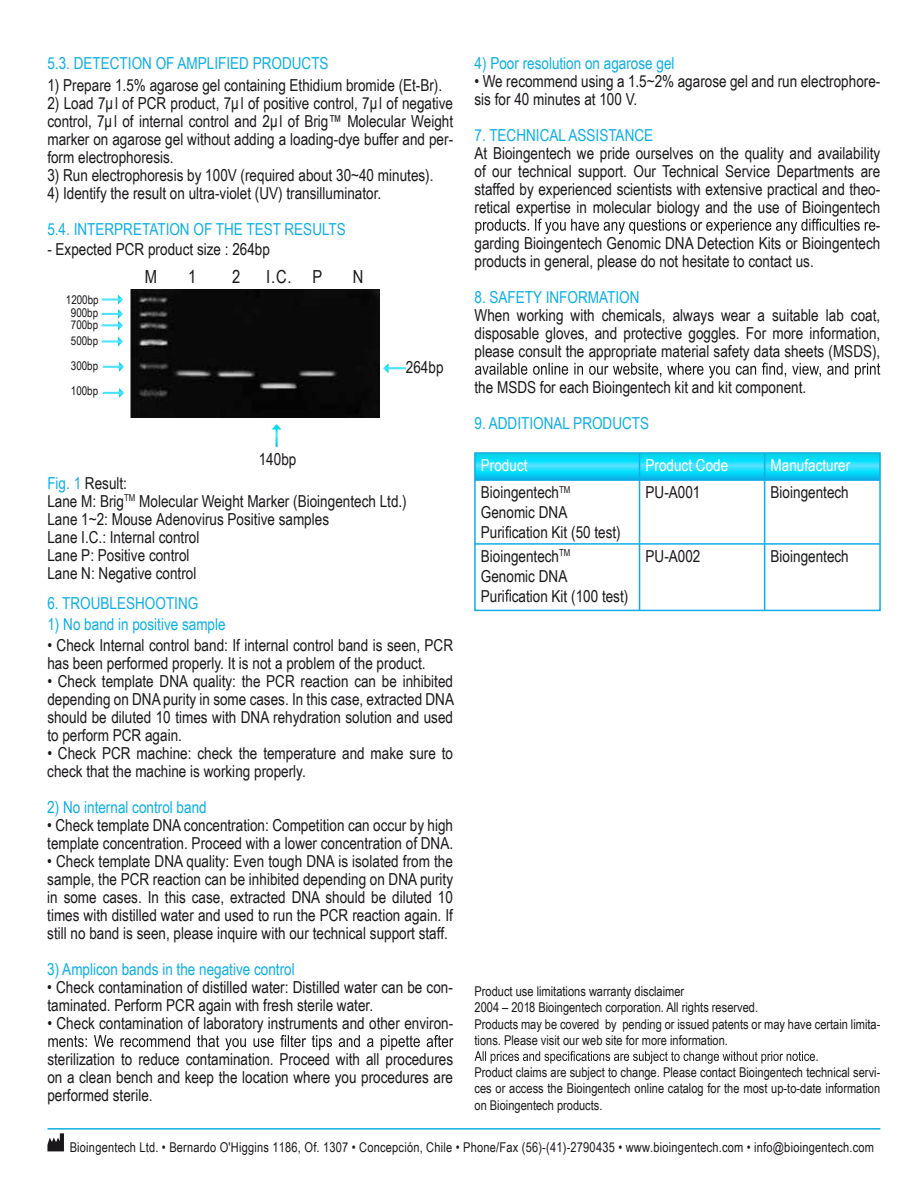
<style>
.page{position:relative;width:918px;height:1188px;background:#fff}
.page>*{position:absolute;margin:0;border:0;box-sizing:border-box;transform-origin:0 0}
.t1{font:18px "Arial Narrow";color:#1a171a}
.t2{font:16.5px/18px "Arial Narrow";color:#1a171a}
.t3{font:16.5px "Arial Narrow";color:#0caee5}
.t4{font:16.5px "Arial Narrow";color:#fff}
.t5{font:13.5px/16.2px "Arial Narrow";color:#1a171a}
.t6{font:12px/24.8px "Arial Narrow";color:#1a171b}
.s1{color:#0caee5}
</style>
<div class="page">
<svg style="left:48px;top:1035px;width:406px;height:15px"></svg>
<hr style="left:47px;top:1128px;width:833px;height:2px;background:#0caee5">
<svg style="left:383px;top:363px;width:23px;height:10px"></svg>
<svg style="left:272px;top:424px;width:10px;height:23px"></svg>
<svg style="left:47px;top:1133px;width:17px;height:18px"></svg>
<svg style="left:475px;top:219px;width:400px;height:15px"></svg>
<svg style="left:475px;top:363px;width:405px;height:15px"></svg>
<svg style="left:477px;top:455px;width:401px;height:25px;background:#17d6f7"></svg>
<hr style="left:639px;top:453px;width:1px;height:157px;background:#0caee5">
<hr style="left:764px;top:453px;width:1px;height:157px;background:#0caee5">
<hr style="left:475px;top:480px;width:405px;height:1px;background:#0caee5">
<hr style="left:475px;top:543px;width:405px;height:2px;background:#0caee5">
<svg style="left:505px;top:526px;width:6px;height:12px"></svg>
<svg style="left:505px;top:590px;width:6px;height:12px"></svg>
<svg style="left:475px;top:1051px;width:343px;height:13px"></svg>
<svg style="left:103px;top:362px;width:21px;height:10px"></svg>
<svg style="left:103px;top:388px;width:21px;height:10px"></svg>
<svg style="left:102px;top:337px;width:21px;height:9px"></svg>
<svg style="left:102px;top:295px;width:21px;height:35px"></svg>
<div style="left:474px;top:452px;width:407px;height:159px;border:2px solid #0caee5"></div>
<img style="left:130px;top:289px;width:249px;height:129px">
<p class="t3" style="left:47px;top:51px;width:283px">5.3. DETECTION OF AMPLIFIED PRODUCTS</p>
<p class="t2" style="left:47px;top:76px;width:396px">1) Prepare 1.5% agarose gel containing Ethidium bromide (Et-Br).</p>
<p class="t2" style="left:47px;top:94px;width:407px;text-align:justify">2) Load 7μ l of PCR product, 7μ l of positive control, 7μ l of negative control, 7μ l of internal control and 2μ l of Brig™ Molecular Weight marker on agarose gel without adding a loading-dye buffer and per&shy;form electrophoresis.</p>
<p class="t2" style="left:47px;top:166px;width:388px">3) Run electrophoresis by 100V (required about 30~40 minutes).</p>
<p class="t2" style="left:47px;top:184px;width:335px">4) Identify the result on ultra-violet (UV) transilluminator.</p>
<p class="t3" style="left:47px;top:217px;width:300px">5.4. INTERPRETATION OF THE TEST RESULTS</p>
<p class="t2" style="left:47px;top:240px;width:224px">- Expected PCR product size : 264bp</p>
<p class="t6" style="left:66px;top:287px;width:34px">1200bp</p>
<p class="t6" style="left:71px;top:300px;width:29px">900bp</p>
<p class="t6" style="left:71px;top:312px;width:29px">700bp</p>
<p class="t6" style="left:71px;top:328px;width:29px">500bp</p>
<p class="t6" style="left:71px;top:353px;width:29px">300bp<br>100bp</p>
<p class="t1" style="left:145px;top:263px;width:14px">M</p>
<p class="t1" style="left:188px;top:263px;width:10px">1</p>
<p class="t1" style="left:232px;top:263px;width:10px">2</p>
<p class="t1" style="left:266px;top:263px;width:58px">I.C. P</p>
<p class="t1" style="left:353px;top:263px;width:12px">N</p>
<p class="t2" style="left:259px;top:449px;width:39px">140bp</p>
<p class="t2" style="left:406px;top:358px;width:39px">264bp</p>
<p class="t2" style="left:47px;top:474px;width:361px"><span class="s1">Fig. 1</span> Result:<br>Lane M: Brig<sup>TM</sup> Molecular Weight Marker (Bioingentech Ltd.)<br>Lane 1~2: Mouse Adenovirus Positive samples<br>Lane I.C.: Internal control<br>Lane P: Positive control<br>Lane N: Negative control</p>
<p class="t3" style="left:47px;top:591px;width:152px">6. TROUBLESHOOTING</p>
<p class="t3" style="left:47px;top:612px;width:180px">1) No band in positive sample</p>
<p class="t2" style="left:47px;top:636px;width:407px">• Check Internal control band: If internal control band is seen, PCR has been performed properly. It is not a problem of the product.</p>
<p class="t2" style="left:47px;top:672px;width:408px;text-align:justify">• Check template DNA quality: the PCR reaction can be inhibited depending on DNA purity in some cases. In this case, extracted DNA should be diluted 10 times with DNA rehydration solution and used to perform PCR again.</p>
<p class="t2" style="left:47px;top:744px;width:407px">• Check PCR machine: check the temperature and make sure to check that the machine is working properly.</p>
<p class="t3" style="left:47px;top:795px;width:161px">2) No internal control band</p>
<p class="t2" style="left:47px;top:816px;width:407px">• Check template DNA concentration: Competition can occur by high template concentration. Proceed with a lower concentration of DNA.</p>
<p class="t2" style="left:47px;top:852px;width:407px;text-align:justify">• Check template DNA quality: Even tough DNA is isolated from the sample, the PCR reaction can be inhibited depending on DNA purity in some cases. In this case, extracted DNA should be diluted 10 times with distilled water and used to run the PCR reaction again. If still no band is seen, please inquire with our technical support staff.</p>
<p class="t3" style="left:47px;top:957px;width:249px">3) Amplicon bands in the negative control</p>
<p class="t2" style="left:47px;top:978px;width:407px">• Check contamination of distilled water: Distilled water can be con&shy;taminated. Perform PCR again with fresh sterile water.</p>
<p class="t2" style="left:47px;top:1005px;width:407px;line-height:36px">• Check contamination of laboratory instruments and other environ&shy;sterilization to reduce contamination. Proceed with all procedures</p>
<p class="t2" style="left:47px;top:1068px;width:407px">on a clean bench and keep the location where you procedures are performed sterile.</p>
<p class="t3" style="left:475px;top:51px;width:202px">4) Poor resolution on agarose gel</p>
<p class="t2" style="left:475px;top:71px;width:407px">• We recommend using a 1.5~2% agarose gel and run electrophore&shy;sis for 40 minutes at 100 V.</p>
<p class="t3" style="left:475px;top:123px;width:180px">7. TECHNICAL ASSISTANCE</p>
<p class="t2" style="left:475px;top:143px;width:407px">At Bioingentech we pride ourselves on the quality and availability</p>
<p class="t2" style="left:475px;top:161px;width:407px">of our technical support. Our Technical Service Departments are</p>
<p class="t2" style="left:475px;top:179px;width:407px">staffed by experienced scientists with extensive practical and theo-</p>
<p class="t2" style="left:475px;top:197px;width:407px">retical expertise in molecular biology and the use of Bioingentech</p>
<p class="t2" style="left:876px;top:215px;width:6px">-</p>
<p class="t2" style="left:475px;top:233px;width:407px">garding Bioingentech Genomic DNA Detection Kits or Bioingentech</p>
<p class="t2" style="left:475px;top:251px;width:341px">products in general, please do not hesitate to contact us.</p>
<p class="t3" style="left:475px;top:285px;width:166px">8. SAFETY INFORMATION</p>
<p class="t2" style="left:475px;top:305px;width:407px;text-align:justify">When working with chemicals, always wear a suitable lab coat, disposable gloves, and protective goggles. For more information, please consult the appropriate material safety data sheets (MSDS),</p>
<p class="t2" style="left:475px;top:377px;width:333px">the MSDS for each Bioingentech kit and kit component.</p>
<p class="t3" style="left:475px;top:411px;width:176px">9. ADDITIONAL PRODUCTS</p>
<p class="t4" style="left:481px;top:453px;width:48px">Product</p>
<p class="t4" style="left:646px;top:453px;width:84px">Product Code</p>
<p class="t4" style="left:771px;top:453px;width:81px">Manufacturer</p>
<p class="t2" style="left:481px;top:482px;width:141px;line-height:19.8px">Bioingentech<sup>TM<br></sup>Genomic DNA<br>Puri cation Kit (50 test)</p>
<p class="t2" style="left:646px;top:483px;width:56px">PU-A001</p>
<p class="t2" style="left:771px;top:483px;width:80px">Bioingentech</p>
<p class="t2" style="left:481px;top:546px;width:149px;line-height:19.8px">Bioingentech<sup>TM<br></sup>Genomic DNA<br>Puri cation Kit (100 test)</p>
<p class="t2" style="left:646px;top:547px;width:56px">PU-A002</p>
<p class="t2" style="left:771px;top:547px;width:80px">Bioingentech</p>
<p class="t5" style="left:475px;top:983px;width:407px">Product use limitations warranty disclaimer<br>2004 – 2018 Bioingentech corporation. All rights reserved.<br>Products may be covered by pending or issued patents or may have certain limita&shy;tions. Please visit our web site for more information.</p>
<p class="t5" style="left:475px;top:1064px;width:407px;text-align:justify">Product claims are subject to change. Please contact Bioingentech technical servi&shy;ces or access the Bioingentech online catalog for the most up-to-date information on Bioingentech products.</p>
<p class="t5" style="left:70px;top:1138px;width:806px">Bioingentech Ltd. • Bernardo O'Higgins 1186, Of. 1307 • Concepción, Chile • Phone/Fax (56)-(41)-2790435 • www.bioingentech.com • info@bioingentech.com</p>
</div>
